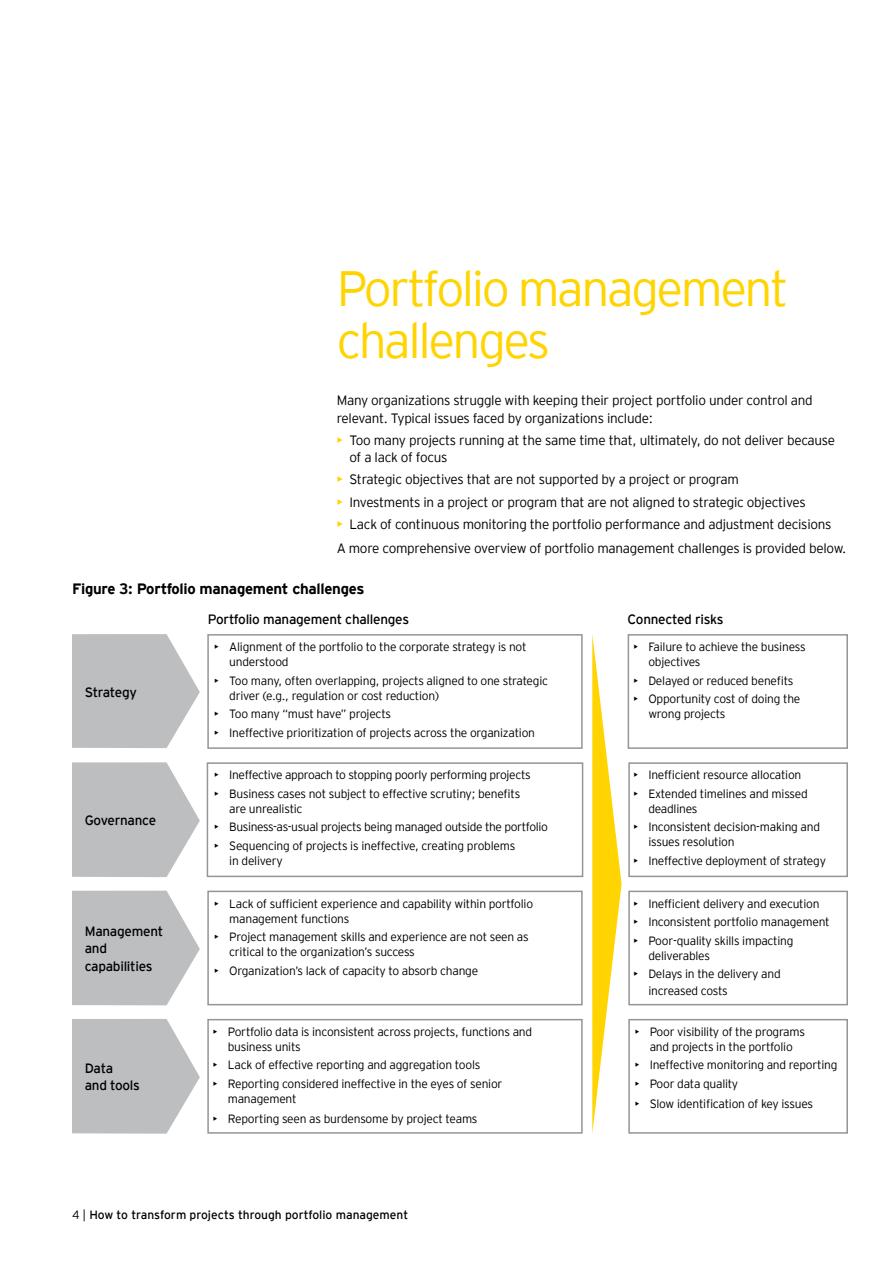
<style>
.page{position:relative;width:893px;height:1263px;background:#fff}
.page>*{position:absolute;margin:0;border:0;box-sizing:border-box;transform-origin:0 0}
.t1{font:300 49.5px/52.5px "EY Interstate";letter-spacing:-.05em;color:#ffd400}
.t2{font:700 15px "EY Interstate";letter-spacing:-.02em;color:#000}
.t3{font:300 13.5px/17.5px "EY Interstate";letter-spacing:-.02em;color:#000}
.t4{font:13.5px/17.5px "EY Interstate";letter-spacing:-.02em;color:#000}
.t5{font:300 12px/15px "EY Interstate";letter-spacing:-.02em;color:#000}
.t6{font:12px "EY Interstate";color:#000}
.s1{font-weight:400;color:#ffd400}
.s2{font-weight:300}
</style>
<div class="page">
<svg style="left:72px;top:634px;width:128px;height:114px"></svg>
<svg style="left:72px;top:1019px;width:128px;height:115px"></svg>
<svg style="left:72px;top:891px;width:128px;height:114px"></svg>
<svg style="left:72px;top:762px;width:128px;height:115px"></svg>
<div style="left:207px;top:634px;width:376px;height:115px;border:2px solid #939598"></div>
<div style="left:207px;top:762px;width:376px;height:115px;border:2px solid #939598"></div>
<div style="left:207px;top:891px;width:376px;height:114px;border:2px solid #939598"></div>
<div style="left:207px;top:1019px;width:376px;height:115px;border:2px solid #939598"></div>
<div style="left:628px;top:634px;width:220px;height:115px;border:2px solid #939598"></div>
<div style="left:628px;top:762px;width:220px;height:115px;border:2px solid #939598"></div>
<div style="left:628px;top:891px;width:220px;height:114px;border:2px solid #939598"></div>
<div style="left:628px;top:1019px;width:220px;height:115px;border:2px solid #939598"></div>
<svg style="left:592px;top:634px;width:30px;height:499px"></svg>
<h1 class="t1" style="left:337px;top:259px;width:453px">Portfolio management challenges</h1>
<p class="t3" style="left:337px;top:391px;width:478px">Many organizations struggle with keeping their project portfolio under control and relevant. Typical issues faced by organizations include:</p>
<p class="t3" style="left:349px;top:431px;width:487px;line-height:16.5px;text-indent:-13px"><span class="s1">•</span> Too many projects running at the same time that, ultimately, do not deliver because of a lack of focus</p>
<p class="t3" style="left:337px;top:470px;width:404px"><span class="s1">•</span> Strategic objectives that are not supported by a project or program</p>
<p class="t3" style="left:337px;top:492px;width:471px"><span class="s1">•</span> Investments in a project or program that are not aligned to strategic objectives</p>
<p class="t3" style="left:337px;top:512px;width:511px;line-height:23.5px"><span class="s1">•</span> Lack of continuous monitoring the portfolio performance and adjustment decisions<br>A more comprehensive overview of portfolio management challenges is provided below.</p>
<p class="t2" style="left:72px;top:578px;width:294px">Figure 3: Portfolio management challenges</p>
<p class="t4" style="left:85px;top:682px;width:54px">Strategy</p>
<p class="t4" style="left:85px;top:811px;width:73px">Governance</p>
<p class="t4" style="left:85px;top:921px;width:80px">Management and capabilities</p>
<p class="t4" style="left:85px;top:1058px;width:57px">Data<br>and tools</p>
<p class="t4" style="left:208px;top:609px;width:203px">Portfolio management challenges</p>
<p class="t4" style="left:628px;top:609px;width:98px">Connected risks</p>
<p class="t5" style="left:229px;top:639px;width:299px;text-indent:-15px">• Alignment of the portfolio to the corporate strategy is not understood</p>
<p class="t5" style="left:229px;top:672px;width:320px;text-indent:-15px">• Too many, often overlapping, projects aligned to one strategic driver (e.g., regulation or cost reduction)</p>
<p class="t5" style="left:214px;top:706px;width:178px">• Too many “must have” projects</p>
<p class="t5" style="left:214px;top:724px;width:322px">• Ineffective prioritization of projects across the organization</p>
<p class="t5" style="left:214px;top:767px;width:318px">• Ineffective approach to stopping poorly performing projects</p>
<p class="t5" style="left:229px;top:785px;width:292px;text-indent:-15px">• Business cases not subject to effective scrutiny; benefits are unrealistic</p>
<p class="t5" style="left:214px;top:819px;width:335px">• Business-as-usual projects being managed outside the portfolio</p>
<p class="t5" style="left:229px;top:837px;width:288px;text-indent:-15px">• Sequencing of projects is ineffective, creating problems in delivery</p>
<p class="t5" style="left:229px;top:895px;width:305px;text-indent:-15px">• Lack of sufficient experience and capability within portfolio management functions</p>
<p class="t5" style="left:229px;top:929px;width:301px;text-indent:-15px">• Project management skills and experience are not seen as critical to the organization’s success</p>
<p class="t5" style="left:214px;top:962px;width:265px">• Organization’s lack of capacity to absorb change</p>
<p class="t5" style="left:228px;top:1023px;width:306px;text-indent:-15px">• Portfolio data is inconsistent across projects, functions and business units</p>
<p class="t5" style="left:213px;top:1057px;width:269px">• Lack of effective reporting and aggregation tools</p>
<p class="t5" style="left:228px;top:1075px;width:276px;text-indent:-15px">• Reporting considered ineffective in the eyes of senior management</p>
<p class="t5" style="left:213px;top:1110px;width:266px">• Reporting seen as burdensome by project teams</p>
<p class="t5" style="left:648px;top:639px;width:159px;text-indent:-15px">• Failure to achieve the business objectives</p>
<p class="t5" style="left:633px;top:672px;width:162px">• Delayed or reduced benefits</p>
<p class="t5" style="left:648px;top:691px;width:154px;text-indent:-15px">• Opportunity cost of doing the wrong projects</p>
<p class="t5" style="left:633px;top:767px;width:170px">• Inefficient resource allocation</p>
<p class="t5" style="left:648px;top:785px;width:161px;text-indent:-15px">• Extended timelines and missed deadlines</p>
<p class="t5" style="left:648px;top:819px;width:173px;text-indent:-15px">• Inconsistent decision-making and issues resolution</p>
<p class="t5" style="left:633px;top:852px;width:194px">• Ineffective deployment of strategy</p>
<p class="t5" style="left:633px;top:895px;width:188px">• Inefficient delivery and execution</p>
<p class="t5" style="left:633px;top:914px;width:198px">• Inconsistent portfolio management</p>
<p class="t5" style="left:648px;top:932px;width:147px;text-indent:-15px">• Poor-quality skills impacting deliverables</p>
<p class="t5" style="left:648px;top:965px;width:134px;line-height:16.5px;text-indent:-15px">• Delays in the delivery and increased costs</p>
<p class="t5" style="left:635px;top:1023px;width:172px;text-align:center">• Poor visibility of the programs and projects in the portfolio</p>
<p class="t5" style="left:635px;top:1057px;width:204px">• Ineffective monitoring and reporting</p>
<p class="t5" style="left:635px;top:1075px;width:105px">• Poor data quality</p>
<p class="t5" style="left:635px;top:1095px;width:180px">• Slow identification of key issues</p>
<p class="t6" style="left:72px;top:1206px;width:338px"><span class="s2">4 |</span> How to transform projects through portfolio management</p>
</div>
